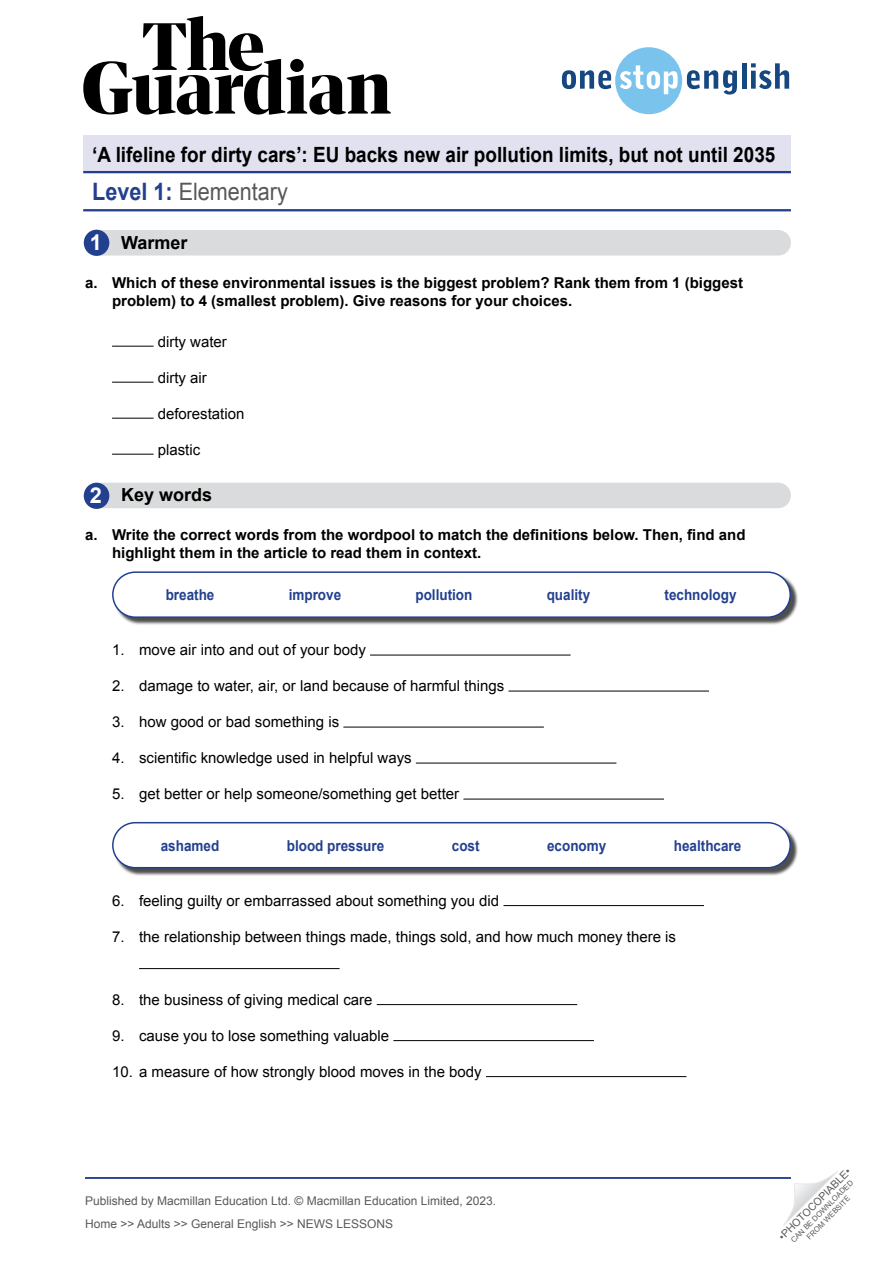
<style>
.page{position:relative;width:893px;height:1263px;background:#fff}
.page>*{position:absolute;margin:0;border:0;box-sizing:border-box;transform-origin:0 0}
.t1{font:24px "Arial";color:#58585a;scale:.9 1}
.WS__Exercise_title{font:700 21.9px "Arial";color:#fff}
.t2{font:700 21px "Arial";color:#000;scale:.9 1}
.WS__Exercise_title-2{font:700 18px "Arial";color:#000}
.WS__Body_text_number{font:15px "Arial";color:#000}
.t3{font:700 15px/18px "Arial";color:#000}
.TN__Body_text{font:700 15px "Arial";color:#23408f;scale:.9 1}
.t4{font:12px/23px "Arial";color:#58595b}
.t5{font:10.5px "Arial";color:#58595b}
.t6{font:7.5px/9px "Arial";color:#58595b;text-align:center}
.s1{font-weight:700;color:#23408f}
</style>
<div class="page">
<svg style="left:783px;top:1171px;width:55px;height:55px"></svg>
<svg style="left:83px;top:16px;width:308px;height:99px"></svg>
<svg style="left:562px;top:47px;width:175px;height:67px"></svg>
<hr style="left:742px;top:63px;width:4px;height:26px;background:#154780">
<svg style="left:751px;top:63px;width:38px;height:26px"></svg>
<div style="left:83px;top:136px;width:708px;height:37px;background:#e1e1ef"></div>
<hr style="left:83px;top:171px;width:708px;height:2px;background:#23408f">
<hr style="left:83px;top:209px;width:708px;height:2px;background:#23408f">
<hr style="left:85px;top:1177px;width:706px;height:2px;background:#23408f">
<div style="left:85px;top:230px;width:706px;height:26px;background:#dadbdc;border-radius:13px"></div>
<div style="left:84px;top:230px;width:25px;height:26px;background:#23408f;border-radius:50%"></div>
<div style="left:85px;top:483px;width:706px;height:25px;background:#dadbdc;border-radius:13px"></div>
<div style="left:84px;top:483px;width:25px;height:26px;background:#23408f;border-radius:50%"></div>
<hr style="left:112px;top:346px;width:42px;height:1px;background:#000">
<hr style="left:112px;top:382px;width:42px;height:1px;background:#000">
<hr style="left:112px;top:418px;width:42px;height:1px;background:#000">
<hr style="left:112px;top:454px;width:42px;height:1px;background:#000">
<div style="left:114px;top:573px;width:684px;height:52px;background:#000;opacity:.7"></div>
<div style="left:113px;top:572px;width:677px;height:45px;background:#fff;border-radius:22px"></div>
<div style="left:112px;top:571px;width:679px;height:47px;border:2px solid #23408f;border-radius:22px"></div>
<hr style="left:370px;top:655px;width:201px;height:1px;background:#000">
<hr style="left:508px;top:691px;width:201px;height:1px;background:#000">
<hr style="left:343px;top:727px;width:201px;height:1px;background:#000">
<hr style="left:416px;top:763px;width:200px;height:1px;background:#000">
<hr style="left:463px;top:799px;width:201px;height:1px;background:#000">
<div style="left:114px;top:823px;width:684px;height:53px;background:#000;opacity:.7"></div>
<div style="left:113px;top:823px;width:677px;height:45px;background:#fff;border-radius:22px"></div>
<div style="left:112px;top:822px;width:679px;height:46px;border:2px solid #23408f;border-radius:22px"></div>
<hr style="left:503px;top:905px;width:201px;height:1px;background:#000">
<hr style="left:139px;top:968px;width:201px;height:1px;background:#000">
<hr style="left:377px;top:1004px;width:200px;height:1px;background:#000">
<hr style="left:393px;top:1040px;width:201px;height:1px;background:#000">
<hr style="left:486px;top:1076px;width:200px;height:1px;background:#000">
<h3 class="t2" style="left:92px;top:141px;width:760px">‘A lifeline for dirty cars’: EU backs new air pollution limits, but not until 2035</h3>
<h1 class="t1" style="left:92px;top:176px;width:219px"><span class="s1">Level 1:</span> Elementary</h1>
<p class="WS__Exercise_title" style="left:90px;top:228px;width:14px">1</p>
<p class="WS__Exercise_title-2" style="left:121px;top:231px;width:68px">Warmer</p>
<p class="t3" style="left:112px;top:274px;width:632px;text-indent:-27px">a. Which of these environmental issues is the biggest problem? Rank them from 1 (biggest problem) to 4 (smallest problem). Give reasons for your choices.</p>
<p class="WS__Body_text_number" style="left:158px;top:331px;width:71px">dirty water</p>
<p class="WS__Body_text_number" style="left:158px;top:367px;width:51px">dirty air</p>
<p class="WS__Body_text_number" style="left:158px;top:403px;width:88px">deforestation</p>
<p class="WS__Body_text_number" style="left:158px;top:439px;width:44px">plastic</p>
<p class="WS__Exercise_title-2" style="left:121px;top:483px;width:93px">Key words</p>
<p class="t3" style="left:112px;top:526px;width:635px;text-indent:-27px">a. Write the correct words from the wordpool to match the definitions below. Then, find and highlight them in the article to read them in context.</p>
<p class="TN__Body_text" style="left:166px;top:585px;width:56px">breathe</p>
<p class="TN__Body_text" style="left:289px;top:585px;width:60px">improve</p>
<p class="TN__Body_text" style="left:415px;top:585px;width:65px">pollution</p>
<p class="TN__Body_text" style="left:547px;top:585px;width:50px">quality</p>
<p class="TN__Body_text" style="left:664px;top:585px;width:82px">technology</p>
<p class="WS__Exercise_title" style="left:90px;top:481px;width:14px">2</p>
<p class="WS__Body_text_number" style="left:112px;top:640px;width:255px">1. move air into and out of your body</p>
<p class="WS__Body_text_number" style="left:112px;top:676px;width:394px">2. damage to water, air, or land because of harmful things</p>
<p class="WS__Body_text_number" style="left:112px;top:712px;width:229px">3. how good or bad something is</p>
<p class="WS__Body_text_number" style="left:112px;top:748px;width:301px">4. scientific knowledge used in helpful ways</p>
<p class="WS__Body_text_number" style="left:112px;top:784px;width:349px">5. get better or help someone/something get better</p>
<p class="TN__Body_text" style="left:161px;top:835px;width:67px">ashamed</p>
<p class="TN__Body_text" style="left:287px;top:835px;width:110px">blood pressure</p>
<p class="TN__Body_text" style="left:452px;top:835px;width:32px">cost</p>
<p class="TN__Body_text" style="left:547px;top:835px;width:67px">economy</p>
<p class="TN__Body_text" style="left:674px;top:835px;width:77px">healthcare</p>
<p class="WS__Body_text_number" style="left:112px;top:891px;width:389px">6. feeling guilty or embarrassed about something you did</p>
<p class="WS__Body_text_number" style="left:112px;top:927px;width:565px">7. the relationship between things made, things sold, and how much money there is</p>
<p class="WS__Body_text_number" style="left:112px;top:990px;width:262px">8. the business of giving medical care</p>
<p class="WS__Body_text_number" style="left:112px;top:1026px;width:279px">9. cause you to lose something valuable</p>
<p class="WS__Body_text_number" style="left:112px;top:1062px;width:371px">10. a measure of how strongly blood moves in the body</p>
<p class="t4" style="left:85px;top:1189px;width:413px">Published by Macmillan Education Ltd. © Macmillan Education Limited, 2023.<br>Home &gt;&gt; Adults &gt;&gt; General English &gt;&gt; NEWS LESSONS</p>
<p class="t5" style="left:776px;top:1233px;width:99px;rotate:-45deg">•PHOTOCOPIABLE•</p>
<p class="t6" style="left:789px;top:1238px;width:86px;rotate:-45deg">CAN BE DOWNLOADED<br>FROM WEBSITE</p>
</div>
